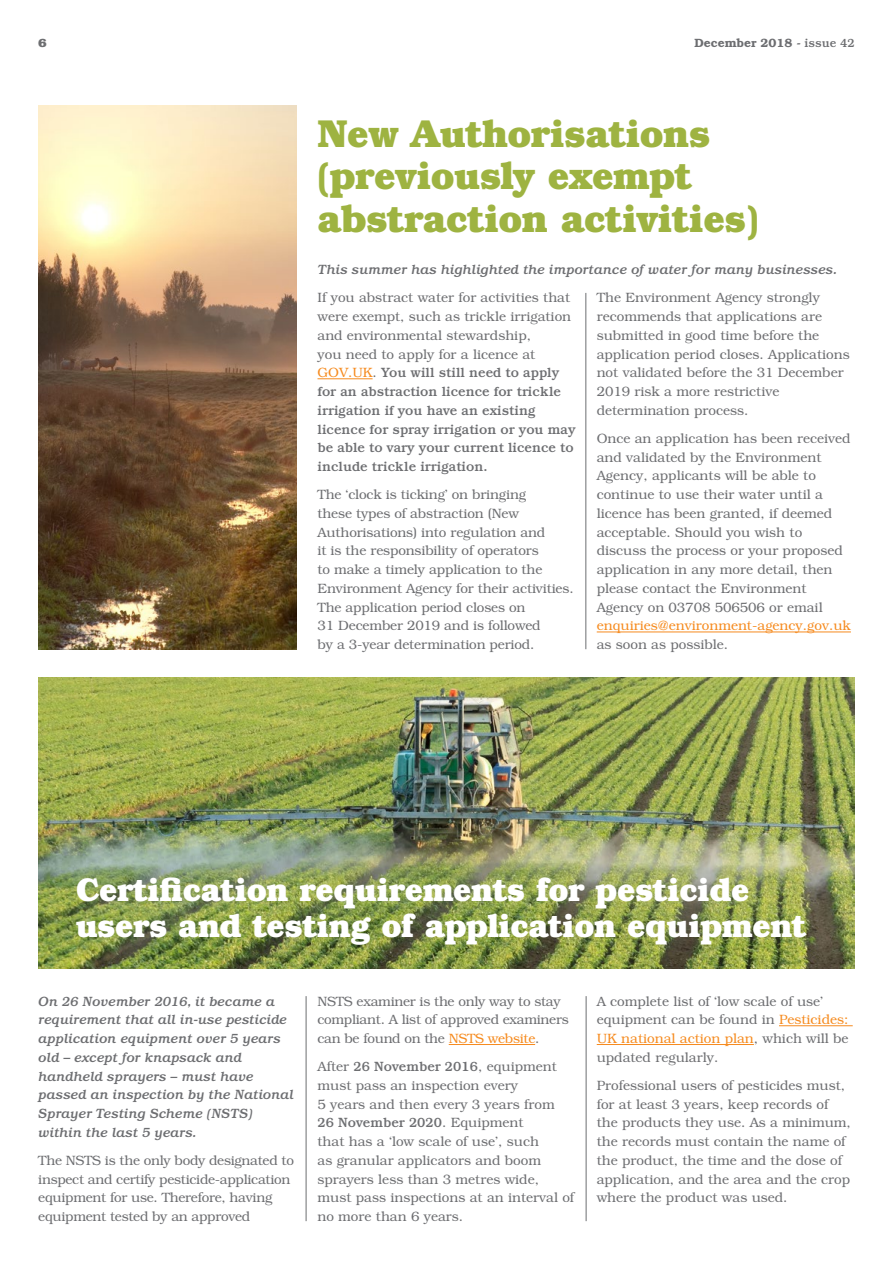
<style>
.page{position:relative;width:893px;height:1263px;background:#fff}
.page>*{position:absolute;margin:0;border:0;box-sizing:border-box;transform-origin:0 0}
.t1{font:700 39px/42.2px "Bookman Std";letter-spacing:-.015em;color:#9eb341}
.t2{font:700 33px/36px "Bookman Std";letter-spacing:-.015em;color:#fff}
.Body_copy{font:300 13.5px/18.8px "Bookman Std";color:#6d6e71}
.Body_copy-2{font:500 13.5px/18.8px "Bookman Std";color:#6d6e71}
.intro{font:italic 500 13.5px/18.8px "Bookman Std";color:#6d6e71}
.Body_copy-3{font:300 13.5px/18.8px "Bookman Std";letter-spacing:-.02em;color:#6d6e71}
.t3{font:600 12px "Bookman Std";color:#6d6e71}
.t4{font:700 12px "Bookman Std";color:#6d6e71}
.s1{font-weight:500}
.s2{font-weight:300}
.s3{font-weight:300;color:#f68b1f}
.s4{color:#f68b1f}
</style>
<div class="page">
<img style="left:38px;top:105px;width:258px;height:544px">
<img style="left:38px;top:677px;width:817px;height:291px">
<hr style="left:449px;top:1044px;width:86px;height:1px;background:#f68b1f">
<hr style="left:779px;top:1025px;width:74px;height:1px;background:#f68b1f">
<hr style="left:597px;top:1044px;width:157px;height:1px;background:#f68b1f">
<hr style="left:317px;top:378px;width:56px;height:1px;background:#f68b1f">
<hr style="left:597px;top:632px;width:254px;height:1px;background:#f68b1f">
<hr style="left:306px;top:996px;width:1px;height:225px;background:#6d6e71">
<hr style="left:586px;top:996px;width:1px;height:225px;background:#6d6e71">
<hr style="left:586px;top:293px;width:1px;height:356px;background:#6d6e71">
<p class="t4" style="left:38px;top:35px;width:10px">6</p>
<p class="t3" style="left:695px;top:35px;width:162px">December 2018 <span class="s1">- issue 42</span></p>
<h1 class="t1" style="left:317px;top:112px;width:443px">New Authorisations (previously exempt abstraction activities)</h1>
<p class="intro" style="left:317px;top:260px;width:521px">This summer has highlighted the importance of water for many businesses.</p>
<p class="Body_copy-2" style="left:317px;top:288px;width:259px"><span class="s2">If you abstract water for activities that were exempt, such as trickle irrigation and environmental stewardship,<br>you need to apply for a licence at </span><span class="s3">GOV.UK</span><span class="s2">.</span> You will still need to apply for an abstraction licence for trickle irrigation if you have an existing licence for spray irrigation or you may be able to vary your current licence to include trickle irrigation.</p>
<p class="Body_copy" style="left:317px;top:485px;width:258px">The ‘clock is ticking’ on bringing<br>these types of abstraction (New Authorisations) into regulation and<br>it is the responsibility of operators<br>to make a timely application to the Environment Agency for their activities.<br>The application period closes on<br>31 December 2019 and is followed<br>by a 3-year determination period.</p>
<p class="Body_copy" style="left:597px;top:288px;width:254px">The Environment Agency strongly recommends that applications are submitted in good time before the application period closes. Applications not validated before the 31 December 2019 risk a more restrictive determination process.</p>
<p class="Body_copy" style="left:597px;top:429px;width:256px">Once an application has been received and validated by the Environment Agency, applicants will be able to continue to use their water until a licence has been granted, if deemed acceptable. Should you wish to discuss the process or your proposed application in any more detail, then please contact the Environment Agency on 03708 506506 or email <span class="s4">enquiries@environment-agency.gov.uk </span>as soon as possible.</p>
<h1 class="t2" style="left:76px;top:871px;width:732px">Certification requirements for pesticide users and testing of application equipment</h1>
<p class="intro" style="left:38px;top:991px;width:257px">On 26 November 2016, it became a requirement that all in-use pesticide application equipment over 5 years old – except for knapsack and handheld sprayers – must have passed an inspection by the National<br>Sprayer Testing Scheme (NSTS) within the last 5 years.</p>
<p class="Body_copy-3" style="left:38px;top:1151px;width:257px">The NSTS is the only body designated to inspect and certify pesticide-application equipment for use. Therefore, having equipment tested by an approved</p>
<p class="Body_copy-3" style="left:317px;top:992px;width:253px">NSTS examiner is the only way to stay compliant. A list of approved examiners can be found on the <span class="s4">NSTS website</span>.</p>
<p class="Body_copy" style="left:317px;top:1057px;width:258px">After <span class="s1">26 November 2016</span>, equipment must pass an inspection every<br>5 years and then every 3 years from<br><span class="s1">26 November 2020</span>. Equipment<br>that has a ‘low scale of use’, such<br>as granular applicators and boom sprayers less than 3 metres wide, must pass inspections at an interval of no more than 6 years.</p>
<p class="Body_copy" style="left:597px;top:992px;width:253px">A complete list of ‘low scale of use’ equipment can be found in <span class="s4">Pesticides:<br>UK national action plan</span>, which will be updated regularly.</p>
<p class="Body_copy" style="left:597px;top:1076px;width:256px">Professional users of pesticides must, for at least 3 years, keep records of the products they use. As a minimum, the records must contain the name of the product, the time and the dose of application, and the area and the crop where the product was used.</p>
</div>
